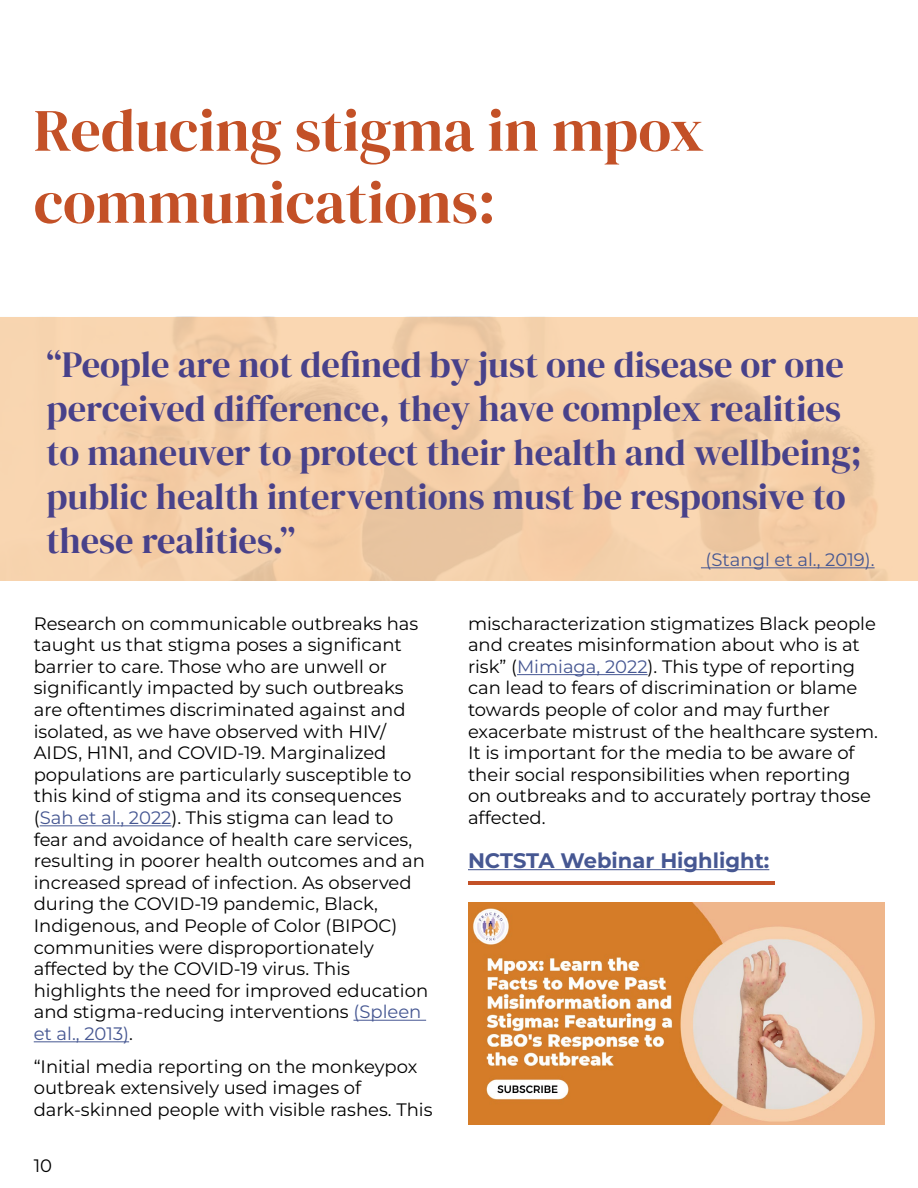
<style>
.page{position:relative;width:918px;height:1188px;background:#fff}
.page>*{position:absolute;margin:0;border:0;box-sizing:border-box;transform-origin:0 0}
.t1{font:60px/72px "DM Serif Display";color:#c35127}
.t2{font:36.45px/43.8px "DM Serif Display";color:#48418a}
.t3{font:700 21px "Montserrat";color:#465792}
.t4{font:18px/21.6px "Montserrat";color:#000}
.t5{font:18px "Montserrat";color:#465792}
.s1{color:#465792}
</style>
<div class="page">
<hr style="left:40px;top:825px;width:132px;height:1px;background:#465792">
<hr style="left:353px;top:1020px;width:73px;height:1px;background:#465792">
<hr style="left:34px;top:1041px;width:95px;height:1px;background:#465792">
<hr style="left:517px;top:674px;width:131px;height:1px;background:#465792">
<img style="left:468px;top:902px;width:416px;height:223px">
<hr style="left:468px;top:869px;width:301px;height:1px;background:#465792">
<hr style="left:468px;top:881px;width:306px;height:3px;background:#c35127">
<hr style="left:701px;top:567px;width:174px;height:1px;background:#465792">
<h1 class="t1" style="left:34px;top:95px;width:672px">Reducing stigma in mpox communications:</h1>
<h2 class="t2" style="left:46px;top:344px;width:817px">“People are not defined by just one disease or one perceived difference, they have complex realities to maneuver to protect their health and wellbeing; public health interventions must be responsive to these realities.”</h2>
<p class="t5" style="left:706px;top:548px;width:170px">(Stangl et al., 2019).</p>
<p class="t4" style="left:34px;top:612px;width:396px">Research on communicable outbreaks has taught us that stigma poses a significant barrier to care. Those who are unwell or significantly impacted by such outbreaks are oftentimes discriminated against and isolated, as we have observed with HIV/ AIDS, H1N1, and COVID-19. Marginalized populations are particularly susceptible to this kind of stigma and its consequences (<span class="s1">Sah et al., 2022</span>). This stigma can lead to fear and avoidance of health care services, resulting in poorer health outcomes and an increased spread of infection. As observed during the COVID-19 pandemic, Black, Indigenous, and People of Color (BIPOC) communities were disproportionately affected by the COVID-19 virus. This highlights the need for improved education and stigma-reducing interventions <span class="s1">(Spleen et al., 2013)</span>.</p>
<p class="t4" style="left:34px;top:1055px;width:400px">“Initial media reporting on the monkeypox outbreak extensively used images of dark-skinned people with visible rashes. This</p>
<p class="t4" style="left:34px;top:1154px;width:20px">10</p>
<p class="t4" style="left:468px;top:612px;width:412px">mischaracterization stigmatizes Black people and creates misinformation about who is at risk” (<span class="s1">Mimiaga, 2022</span>). This type of reporting can lead to fears of discrimination or blame towards people of color and may further exacerbate mistrust of the healthcare system.<br>It is important for the media to be aware of their social responsibilities when reporting on outbreaks and to accurately portray those affected.</p>
<p class="t3" style="left:468px;top:846px;width:303px">NCTSTA Webinar Highlight:</p>
</div>
